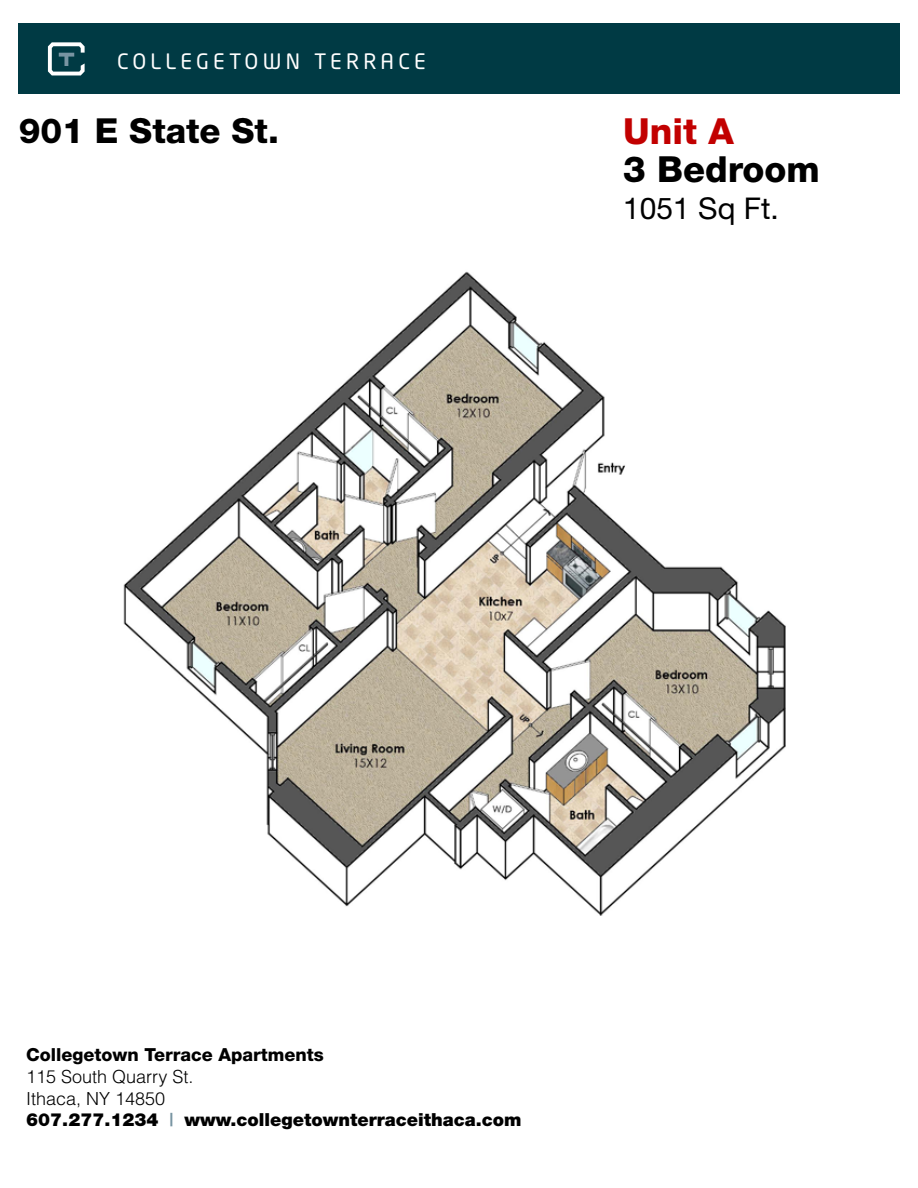
<style>
.page{position:relative;width:918px;height:1188px;background:#fff}
.page>*{position:absolute;margin:0;border:0;box-sizing:border-box;transform-origin:0 0}
.t1{font:800 36px "Helvetica Neue";color:#000}
.t2{font:800 36px "Helvetica Neue";color:#c20000}
.t3{font:800 34.5px "Helvetica Neue";color:#000}
.t4{font:30px "Helvetica Neue";color:#000}
.t5{font:21px "Neo Tech Alt";letter-spacing:.2em;color:#fff}
.t6{font:900 18px "Helvetica Neue";color:#000}
.t7{font:300 18px/21.6px "Helvetica";color:#000}
.t8{font:800 18px "Helvetica Neue";color:#000}
.s1{font-weight:700;color:#7894a2}
</style>
<div class="page">
<img style="left:123px;top:271px;width:663px;height:645px">
<div style="left:18px;top:24px;width:882px;height:70px;background:#003a44"></div>
<svg style="left:48px;top:42px;width:37px;height:33px"></svg>
<p class="t5" style="left:117px;top:49px;width:310px">COLLEGETOWN TERRACE</p>
<h2 class="t3" style="left:19px;top:110px;width:262px">901 E State St.</h2>
<h1 class="t2" style="left:623px;top:110px;width:112px">Unit A</h1>
<h1 class="t1" style="left:623px;top:147px;width:198px">3 Bedroom</h1>
<h3 class="t4" style="left:623px;top:191px;width:157px">1051 Sq Ft.</h3>
<p class="t8" style="left:26px;top:1044px;width:299px">Collegetown Terrace Apartments</p>
<p class="t7" style="left:26px;top:1065px;width:169px">115 South Quarry St.<br>Ithaca, NY 14850</p>
<p class="t6" style="left:26px;top:1109px;width:497px">607.277.1234 <span class="s1">|</span> www.collegetownterraceithaca.com</p>
</div>
